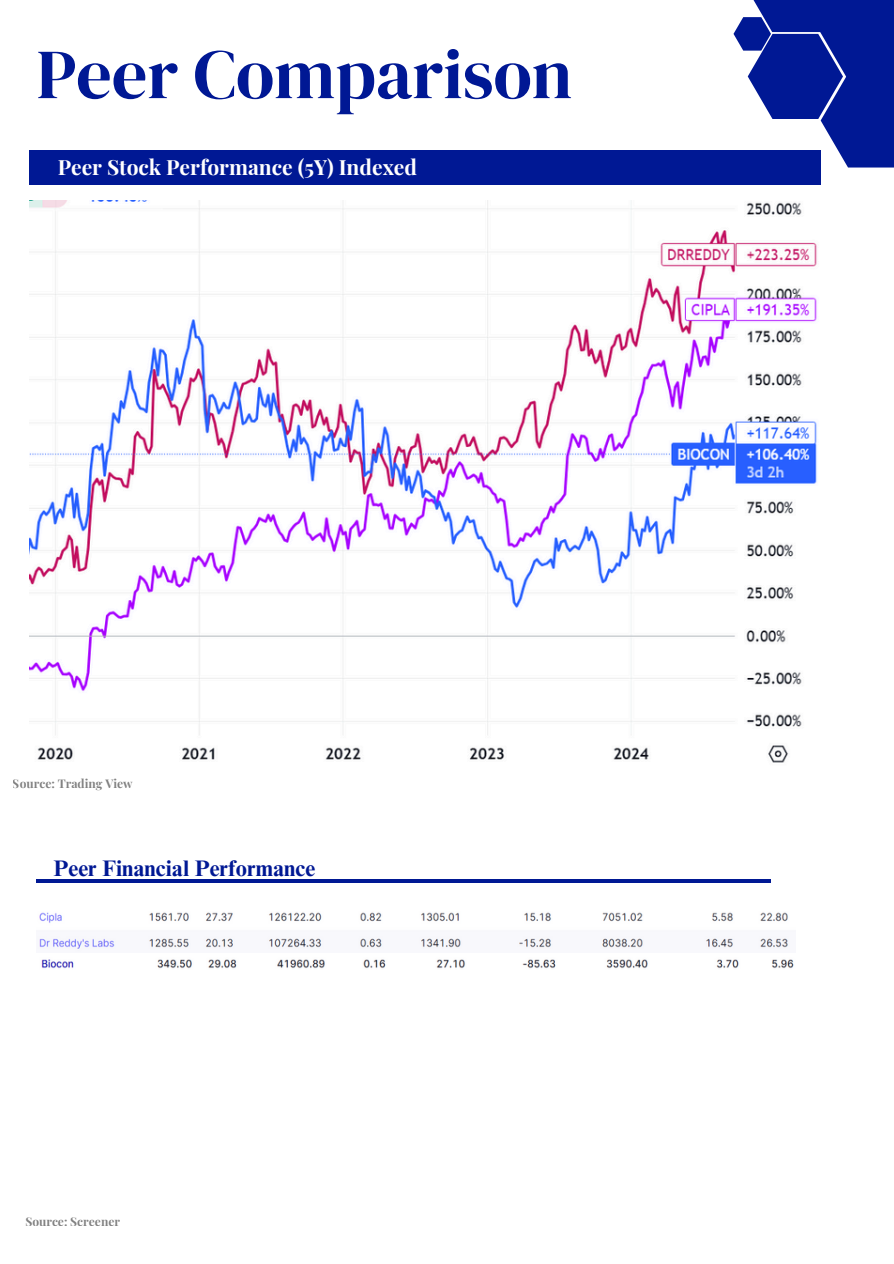
<style>
.page{position:relative;width:894px;height:1264px;background:#fff}
.page>*{position:absolute;margin:0;border:0;box-sizing:border-box;transform-origin:0 0}
.t1{font:70.2px "DM Serif Display";color:#001894}
.t2{font:700 22.5px "Times NRMT Pro";color:#001894}
.t3{font:700 21px "Playfair Display";color:#fff}
.t4{font:700 12px "Playfair Display";color:#000}
</style>
<div class="page">
<div style="left:801px;top:0;width:92px;height:113px;background:#001894"></div>
<svg style="left:733px;top:17px;width:160px;height:150px"></svg>
<div style="left:744px;top:0;width:114px;height:32px;background:#001894"></div>
<div style="left:29px;top:150px;width:791px;height:35px;background:#001894"></div>
<hr style="left:37px;top:879px;width:733px;height:3px;background:#001894">
<img style="left:39px;top:912px;width:749px;height:37px">
<img style="left:41px;top:959px;width:753px;height:10px">
<img style="left:29px;top:201px;width:788px;height:562px">
<p class="t1" style="left:37px;top:25px;width:537px">Peer Comparison</p>
<p class="t3" style="left:58px;top:153px;width:361px">Peer Stock Performance (5Y) Indexed</p>
<p class="t4" style="left:13px;top:775px;width:121px">Source: Trading View</p>
<h1 class="t2" style="left:53px;top:859px;width:263px">Peer Financial Performance</h1>
<p class="t4" style="left:25px;top:1212px;width:96px">Source: Screener</p>
</div>
